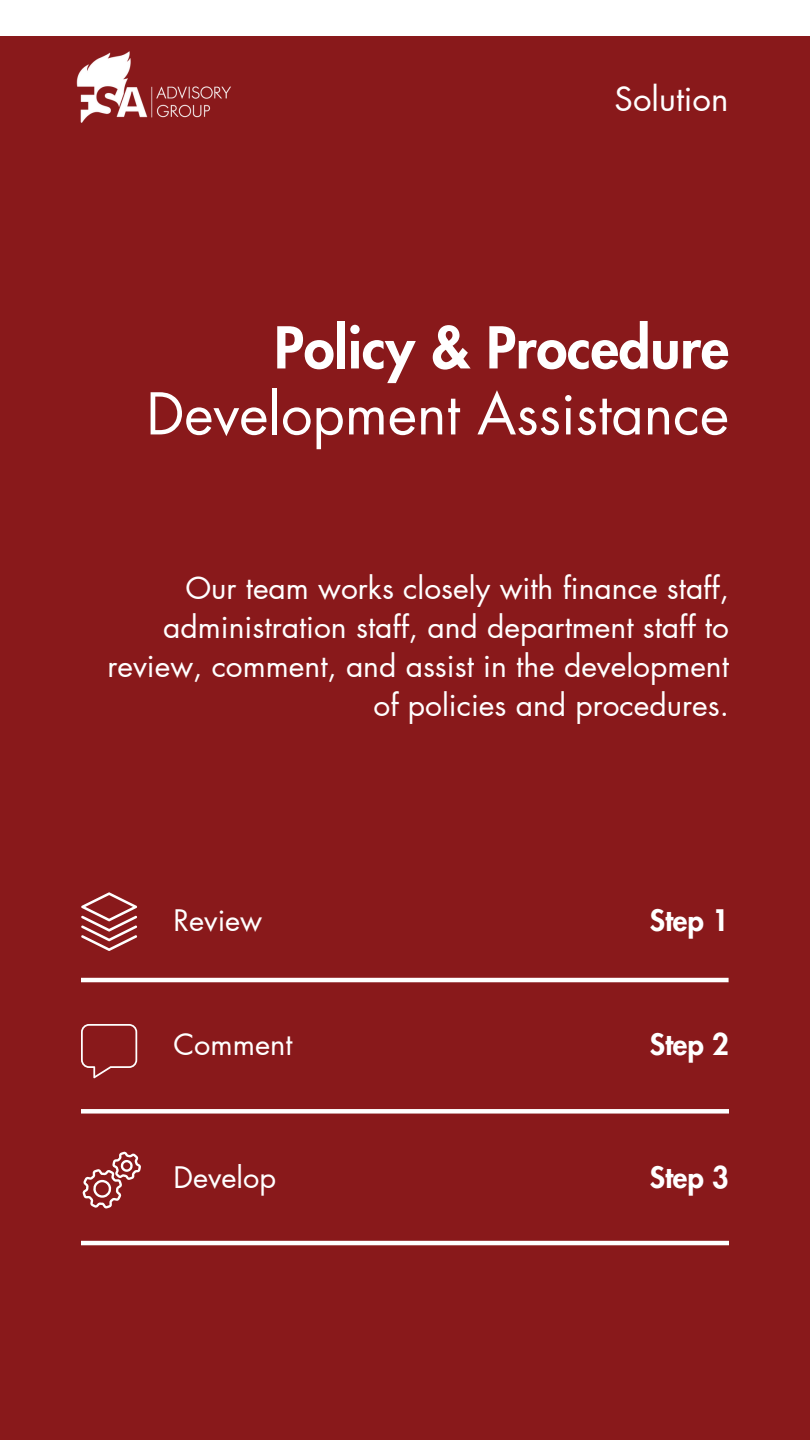
<style>
.page{position:relative;width:810px;height:1440px;background:#89191b}
.page>*{position:absolute;margin:0;border:0;box-sizing:border-box;transform-origin:0 0}
.t1{font:56px/66px "Futura LT Pro";color:#fff;text-align:right}
.t2{font:33px "Futura LT Pro";color:#fff}
.t3{font:30px/39px "Futura LT Pro";color:#fff;text-align:right}
.t4{font:29px "Futura LT Pro";color:#fff}
.t5{font:800 29px "Futura LT Pro";color:#fff}
.s1{font-weight:800}
</style>
<div class="page">
<hr style="left:81px;top:978px;width:648px;height:4px;background:#fff">
<div style="left:81px;top:1109px;width:648px;height:5px;background:#fff"></div>
<hr style="left:81px;top:1241px;width:648px;height:4px;background:#fff">
<svg style="left:83px;top:1152px;width:58px;height:56px"></svg>
<div style="left:0;top:0;width:810px;height:35px;background:#fff"></div>
<svg style="left:81px;top:892px;width:56px;height:59px"></svg>
<img style="left:59px;top:35px;width:191px;height:88px">
<svg style="left:81px;top:1024px;width:56px;height:54px"></svg>
<h1 class="t2" style="left:615px;top:84px;width:115px">Solution</h1>
<h2 class="t1" style="left:146px;top:317px;width:584px"><span class="s1">Policy &amp; Procedure<br></span>Development Assistance</h2>
<p class="t3" style="left:107px;top:570px;width:623px">Our team works closely with finance staff, administration staff, and department staff to review, comment, and assist in the development of policies and procedures.</p>
<p class="t4" style="left:173px;top:907px;width:90px">Review</p>
<h3 class="t5" style="left:650px;top:907px;width:81px">Step 1</h3>
<h3 class="t4" style="left:173px;top:1031px;width:120px">Comment</h3>
<h2 class="t4" style="left:173px;top:1164px;width:104px">Develop</h2>
<p class="t5" style="left:650px;top:1031px;width:81px">Step 2</p>
<p class="t5" style="left:650px;top:1164px;width:81px">Step 3</p>
</div>
